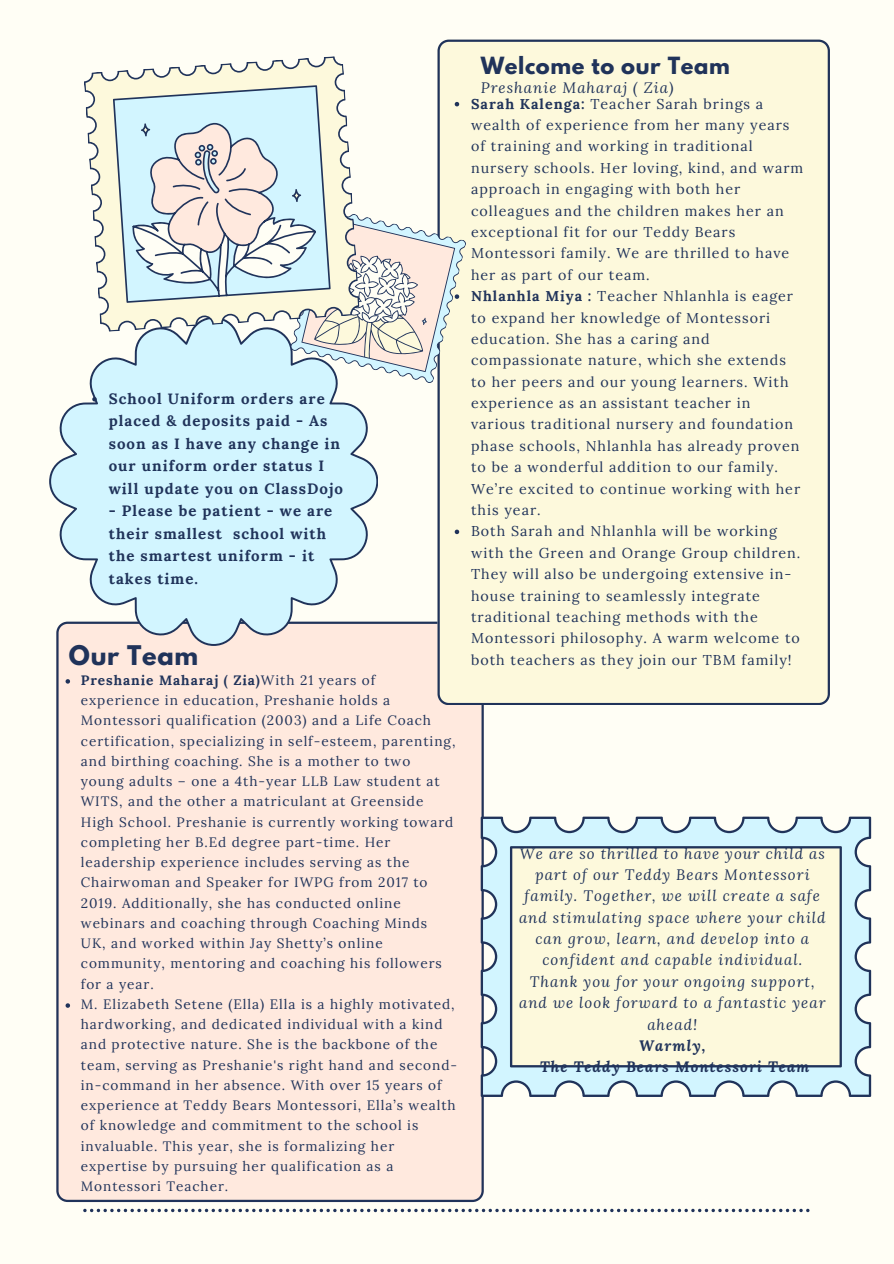
<style>
.page{position:relative;width:894px;height:1264px;background:#fff}
.page>*{position:absolute;margin:0;border:0;box-sizing:border-box;transform-origin:0 0}
.t1{font:700 24px "League Spartan";letter-spacing:.03em;color:#20335a}
.t2{font:700 21px "League Spartan";letter-spacing:.03em;color:#20335a}
.t3{font:italic 15px/21.3px "Lora";letter-spacing:.07em;color:#20335a;text-align:center}
.t4{font:700 15px/22.5px "Lora";letter-spacing:.07em;color:#20335a}
.t5{font:italic 700 15px "Lora";letter-spacing:.07em;color:#20335a}
.t6{font:14.25px/21.3px "Lora";letter-spacing:.07em;color:#20335a}
.t7{font:13.65px/20.2px "Lora";letter-spacing:.07em;color:#20335a}
.s1{font-weight:700}
</style>
<div class="page">
<div style="left:0;top:0;width:893px;height:1263px;background:#fffef5"></div>
<div style="left:56px;top:621px;width:427px;height:580px;background:#ffe9de"></div>
<svg style="left:49px;top:357px;width:329px;height:288px;fill:#d2f5ff"></svg>
<div style="left:437px;top:40px;width:392px;height:664px;background:#fdf9dc"></div>
<svg style="left:83px;top:1208px;width:726px;height:4px"></svg>
<svg style="left:84px;top:56px;width:263px;height:276px"></svg>
<svg style="left:454px;top:102px;width:5px;height:4px"></svg>
<svg style="left:131px;top:117px;width:335px;height:267px"></svg>
<svg style="left:454px;top:529px;width:5px;height:5px"></svg>
<svg style="left:66px;top:679px;width:4px;height:4px"></svg>
<svg style="left:66px;top:1003px;width:4px;height:4px"></svg>
<svg style="left:480px;top:816px;width:390px;height:280px;fill:#d2f5ff"></svg>
<div style="left:510px;top:846px;width:331px;height:221px;background:#fdf9dc"></div>
<svg style="left:92px;top:397px;width:5px;height:4px"></svg>
<p class="t4" style="left:109px;top:387px;width:236px">School Uniform orders are placed &amp; deposits paid - As soon as I have any change in our uniform order status I will update you on ClassDojo</p>
<p class="t4" style="left:109px;top:499px;width:225px">- Please be patient - we are their smallest school with the smartest uniform - it takes time.</p>
<p class="t1" style="left:69px;top:643px;width:131px">Our Team</p>
<p class="t7" style="left:81px;top:669px;width:376px"><span class="s1">Preshanie Maharaj ( Zia)</span>With 21 years of experience in education, Preshanie holds a Montessori qualification (2003) and a Life Coach certification, specializing in self-esteem, parenting, and birthing coaching. She is a mother to two young adults – one a 4th-year LLB Law student at WITS, and the other a matriculant at Greenside High School. Preshanie is currently working toward completing her B.Ed degree part-time. Her leadership experience includes serving as the Chairwoman and Speaker for IWPG from 2017 to 2019. Additionally, she has conducted online webinars and coaching through Coaching Minds UK, and worked within Jay Shetty’s online community, mentoring and coaching his followers for a year.</p>
<p class="t7" style="left:81px;top:993px;width:378px">M. Elizabeth Setene (Ella) Ella is a highly motivated, hardworking, and dedicated individual with a kind and protective nature. She is the backbone of the team, serving as Preshanie's right hand and second&shy;in-command in her absence. With over 15 years of experience at Teddy Bears Montessori, Ella’s wealth of knowledge and commitment to the school is invaluable. This year, she is formalizing her expertise by pursuing her qualification as a Montessori Teacher.</p>
<p class="t2" style="left:480px;top:55px;width:250px">Welcome to our Team</p>
<p class="t3" style="left:480px;top:77px;width:194px">Preshanie Maharaj ( Zia)</p>
<h2 class="t6" style="left:471px;top:93px;width:334px"><span class="s1">Sarah Kalenga:</span> Teacher Sarah brings a wealth of experience from her many years of training and working in traditional nursery schools. Her loving, kind, and warm approach in engaging with both her colleagues and the children makes her an exceptional fit for our Teddy Bears Montessori family. We are thrilled to have her as part of our team.</h2>
<p class="t6" style="left:471px;top:285px;width:330px"><span class="s1">Nhlanhla Miya :</span> Teacher Nhlanhla is eager to expand her knowledge of Montessori education. She has a caring and compassionate nature, which she extends to her peers and our young learners. With experience as an assistant teacher in various traditional nursery and foundation phase schools, Nhlanhla has already proven to be a wonderful addition to our family.<br>We’re excited to continue working with her this year.</p>
<p class="t6" style="left:471px;top:520px;width:331px">Both Sarah and Nhlanhla will be working with the Green and Orange Group children.<br>They will also be undergoing extensive in&shy;house training to seamlessly integrate traditional teaching methods with the Montessori philosophy. A warm welcome to both teachers as they join our TBM family!</p>
<p class="t3" style="left:519px;top:842px;width:308px">We are so thrilled to have your child as part of our Teddy Bears Montessori family. Together, we will create a safe and stimulating space where your child can grow, learn, and develop into a confident and capable individual.</p>
<h1 class="t3" style="left:519px;top:970px;width:308px">Thank you for your ongoing support, and we look forward to a fantastic year ahead!</h1>
<p class="t5" style="left:639px;top:1035px;width:68px">Warmly,</p>
<p class="t5" style="left:540px;top:1056px;width:271px">The Teddy Bears Montessori Team</p>
</div>
